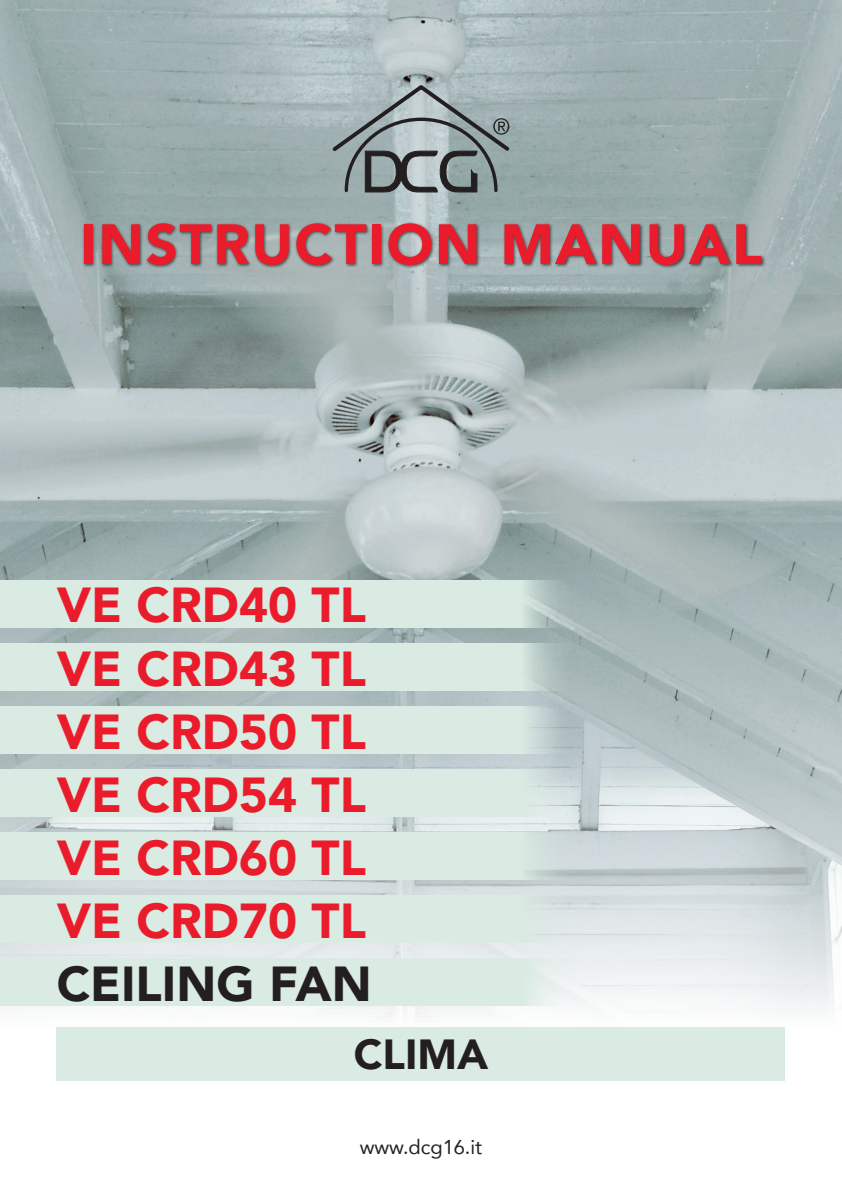
<style>
.page{position:relative;width:842px;height:1191px;background:#fff}
.page>*{position:absolute;margin:0;border:0;box-sizing:border-box;transform-origin:0 0}
.t1{font:900 56px "Avenir";letter-spacing:.03em;color:#ea1c2b}
.t2{font:900 49px/63px "Avenir";color:#ea1c2b;text-align:justify}
.t3{font:900 49px "Avenir";color:#231f20}
.t4{font:900 42px "Avenir";color:#231f20}
.t5{font:20px "Avenir";color:#231f20}
</style>
<div class="page">
<img style="left:0;top:0;width:842px;height:1028px">
<div style="left:57px;top:1027px;width:728px;height:53px;background:#d9ebe2"></div>
<div style="left:82px;top:221px;width:684px;height:48px;background:#231f20;opacity:.75"></div>
<svg style="left:329px;top:82px;width:184px;height:112px;background:#919d9f"></svg>
<div style="left:0;top:958px;width:578px;height:47px;background:#d9ebe2"></div>
<div style="left:0;top:895px;width:578px;height:47px;background:#d9ebe2"></div>
<div style="left:0;top:832px;width:578px;height:47px;background:#d9ebe2"></div>
<div style="left:0;top:769px;width:578px;height:47px;background:#d9ebe2"></div>
<div style="left:0;top:706px;width:578px;height:47px;background:#d9ebe2"></div>
<div style="left:0;top:643px;width:578px;height:47px;background:#d9ebe2"></div>
<div style="left:0;top:580px;width:578px;height:47px;background:#d9ebe2"></div>
<p class="t1" style="left:80px;top:196px;width:683px">INSTRUCTION MANUAL</p>
<p class="t2" style="left:57px;top:572px;width:311px">VE CRD40 TL VE CRD43 TL VE CRD50 TL VE CRD54 TL VE CRD60 TL VE CRD70 TL</p>
<p class="t3" style="left:57px;top:941px;width:316px">CEILING FAN</p>
<p class="t4" style="left:354px;top:1018px;width:136px">CLIMA</p>
<p class="t5" style="left:360px;top:1131px;width:124px">www.dcg16.it</p>
</div>
